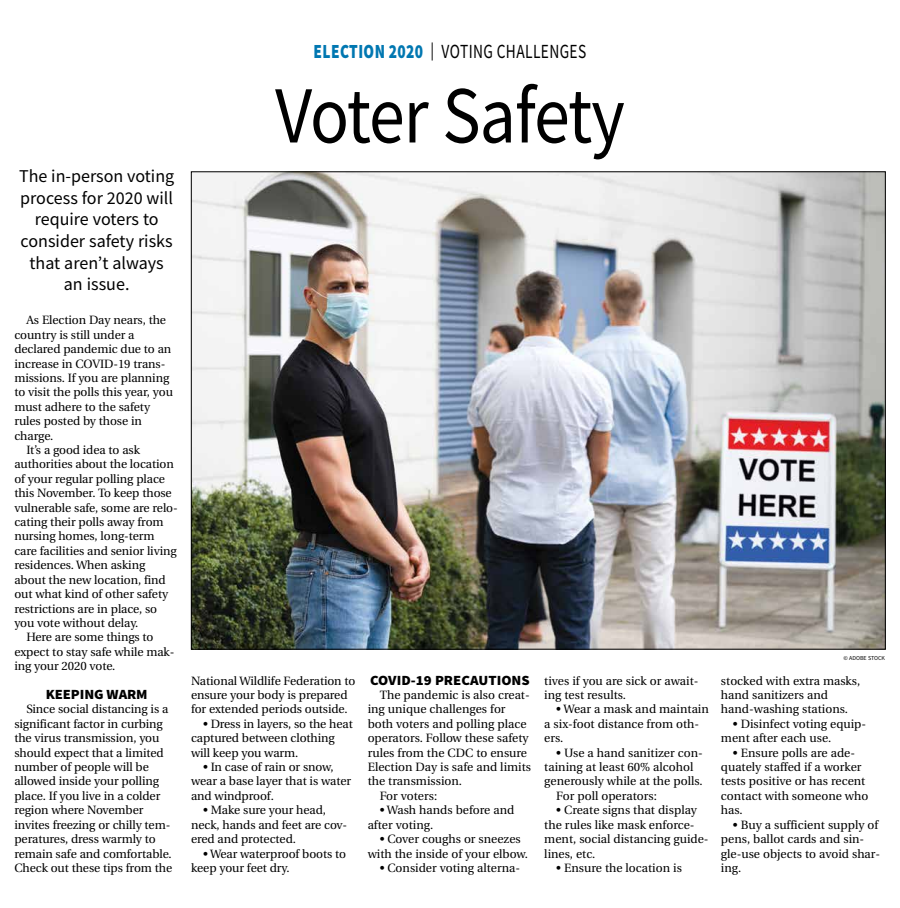
<style>
.page{position:relative;width:900px;height:908px;background:#fff}
.page>*{position:absolute;margin:0;border:0;box-sizing:border-box;transform-origin:0 0}
.t1{font:81px "Source Sans Pro";letter-spacing:-.025em;color:#000;scale:.89 1}
.t2{font:20px "Source Sans Pro";letter-spacing:.025em;color:#000;scale:.77 1}
.t3{font:18px/21.6px "Source Sans Pro";color:#000;text-align:center}
.t4{font:900 14px "Source Sans Pro";letter-spacing:-.005em;color:#000;scale:1.05 1}
.t5{font:12px/14.4px "Utopia";letter-spacing:-.005em;color:#000}
.t6{font:6px "Source Sans Pro";color:#000}
.s1{font-weight:900;color:#0077b1}
.s2{font-size:18px}
</style>
<div class="page">
<img style="left:193px;top:173px;width:691px;height:474px">
<h3 class="t3" style="left:19px;top:165px;width:157px">The in-person voting process for 2020 will require voters to consider safety risks that aren’t always an issue.</h3>
<p class="t5" style="left:26px;top:313px;width:141px">As Election Day nears, the</p>
<p class="t5" style="left:14px;top:327px;width:122px">country is still under a</p>
<p class="t5" style="left:14px;top:342px;width:158px">declared pandemic due to an</p>
<p class="t5" style="left:14px;top:356px;width:153px">increase in COVID-19 trans-</p>
<p class="t5" style="left:14px;top:371px;width:156px">missions. If you are planning</p>
<p class="t5" style="left:14px;top:385px;width:160px">to visit the polls this year, you</p>
<p class="t5" style="left:14px;top:399px;width:137px">must adhere to the safety</p>
<p class="t5" style="left:14px;top:414px;width:129px">rules posted by those in</p>
<p class="t5" style="left:14px;top:428px;width:41px">charge.</p>
<p class="t5" style="left:26px;top:443px;width:115px">It’s a good idea to ask</p>
<p class="t5" style="left:14px;top:457px;width:161px">authorities about the location</p>
<p class="t5" style="left:14px;top:471px;width:152px">of your regular polling place</p>
<p class="t5" style="left:14px;top:486px;width:159px">this November. To keep those</p>
<p class="t5" style="left:14px;top:500px;width:165px">vulnerable safe, some are relo-</p>
<p class="t5" style="left:14px;top:515px;width:151px">cating their polls away from</p>
<p class="t5" style="left:14px;top:529px;width:142px">nursing homes, long-term</p>
<p class="t5" style="left:14px;top:543px;width:164px">care facilities and senior living</p>
<p class="t5" style="left:14px;top:558px;width:132px">residences. When asking</p>
<p class="t5" style="left:14px;top:572px;width:153px">about the new location, find</p>
<p class="t5" style="left:14px;top:587px;width:155px">out what kind of other safety</p>
<p class="t5" style="left:14px;top:601px;width:144px">restrictions are in place, so</p>
<p class="t5" style="left:14px;top:615px;width:125px">you vote without delay.</p>
<p class="t5" style="left:26px;top:630px;width:129px">Here are some things to</p>
<p class="t5" style="left:14px;top:644px;width:162px">expect to stay safe while mak-</p>
<p class="t5" style="left:14px;top:659px;width:103px">ing your 2020 vote.</p>
<p class="t4" style="left:46px;top:684px;width:99px">KEEPING WARM</p>
<p class="t5" style="left:14px;top:702px;width:159px;text-indent:12px">Since social distancing is a significant factor in curbing the virus transmission, you should expect that a limited number of people will be allowed inside your polling place. If you live in a colder region where November invites freezing or chilly tem&shy;peratures, dress warmly to remain safe and comfortable.<br>Check out these tips from the</p>
<h2 class="t2" style="left:314px;top:39px;width:356px"><span class="s1">ELECTION 2020</span> <span class="s2">|</span> VOTING CHALLENGES</h2>
<h1 class="t1" style="left:275px;top:64px;width:395px">Voter Safety</h1>
<p class="t5" style="left:191px;top:673px;width:166px">National Wildlife Federation to ensure your body is prepared for extended periods outside.</p>
<p class="t5" style="left:191px;top:716px;width:163px;text-indent:12px">• Dress in layers, so the heat captured between clothing will keep you warm.</p>
<p class="t5" style="left:191px;top:759px;width:162px;text-indent:12px">• In case of rain or snow, wear a base layer that is water and windproof.</p>
<p class="t5" style="left:191px;top:803px;width:158px;text-indent:12px">• Make sure your head, neck, hands and feet are cov&shy;ered and protected.</p>
<p class="t5" style="left:191px;top:846px;width:157px;text-indent:12px">• Wear waterproof boots to keep your feet dry.</p>
<p class="t4" style="left:370px;top:670px;width:153px">COVID-19 PRECAUTIONS</p>
<p class="t5" style="left:380px;top:687px;width:152px">The pandemic is also creat-</p>
<p class="t5" style="left:368px;top:702px;width:139px">ing unique challenges for</p>
<p class="t5" style="left:368px;top:716px;width:160px">both voters and polling place</p>
<p class="t5" style="left:368px;top:731px;width:162px">operators. Follow these safety</p>
<p class="t5" style="left:368px;top:745px;width:161px">rules from the CDC to ensure</p>
<p class="t5" style="left:368px;top:759px;width:165px">Election Day is safe and limits</p>
<p class="t5" style="left:368px;top:774px;width:96px">the transmission.</p>
<p class="t5" style="left:380px;top:788px;width:59px">For voters:</p>
<p class="t5" style="left:368px;top:803px;width:148px;text-indent:12px">• Wash hands before and after voting.</p>
<p class="t5" style="left:368px;top:831px;width:162px;text-align:center">• Cover coughs or sneezes with the inside of your elbow.</p>
<p class="t5" style="left:380px;top:860px;width:142px">• Consider voting alterna-</p>
<p class="t5" style="left:544px;top:673px;width:156px">tives if you are sick or await&shy;ing test results.</p>
<p class="t5" style="left:544px;top:702px;width:166px;text-indent:12px">• Wear a mask and maintain a six-foot distance from oth&shy;ers.</p>
<p class="t5" style="left:556px;top:745px;width:148px">• Use a hand sanitizer con-</p>
<p class="t5" style="left:544px;top:759px;width:151px">taining at least 60% alcohol</p>
<p class="t5" style="left:544px;top:774px;width:160px">generously while at the polls.</p>
<p class="t5" style="left:556px;top:788px;width:102px">For poll operators:</p>
<p class="t5" style="left:544px;top:803px;width:166px;text-indent:12px">• Create signs that display the rules like mask enforce&shy;ment, social distancing guide&shy;lines, etc.</p>
<p class="t5" style="left:556px;top:860px;width:127px">• Ensure the location is</p>
<p class="t6" style="left:844px;top:654px;width:43px">© ADOBE STOCK</p>
<p class="t5" style="left:721px;top:673px;width:141px">stocked with extra masks, hand sanitizers and hand-washing stations.</p>
<p class="t5" style="left:721px;top:716px;width:147px;text-indent:12px">• Disinfect voting equip&shy;ment after each use.</p>
<p class="t5" style="left:721px;top:745px;width:149px;text-indent:12px">• Ensure polls are ade&shy;quately staffed if a worker tests positive or has recent contact with someone who has.</p>
<p class="t5" style="left:721px;top:817px;width:161px;text-indent:12px">• Buy a sufficient supply of pens, ballot cards and sin&shy;gle-use objects to avoid shar&shy;ing.</p>
</div>
